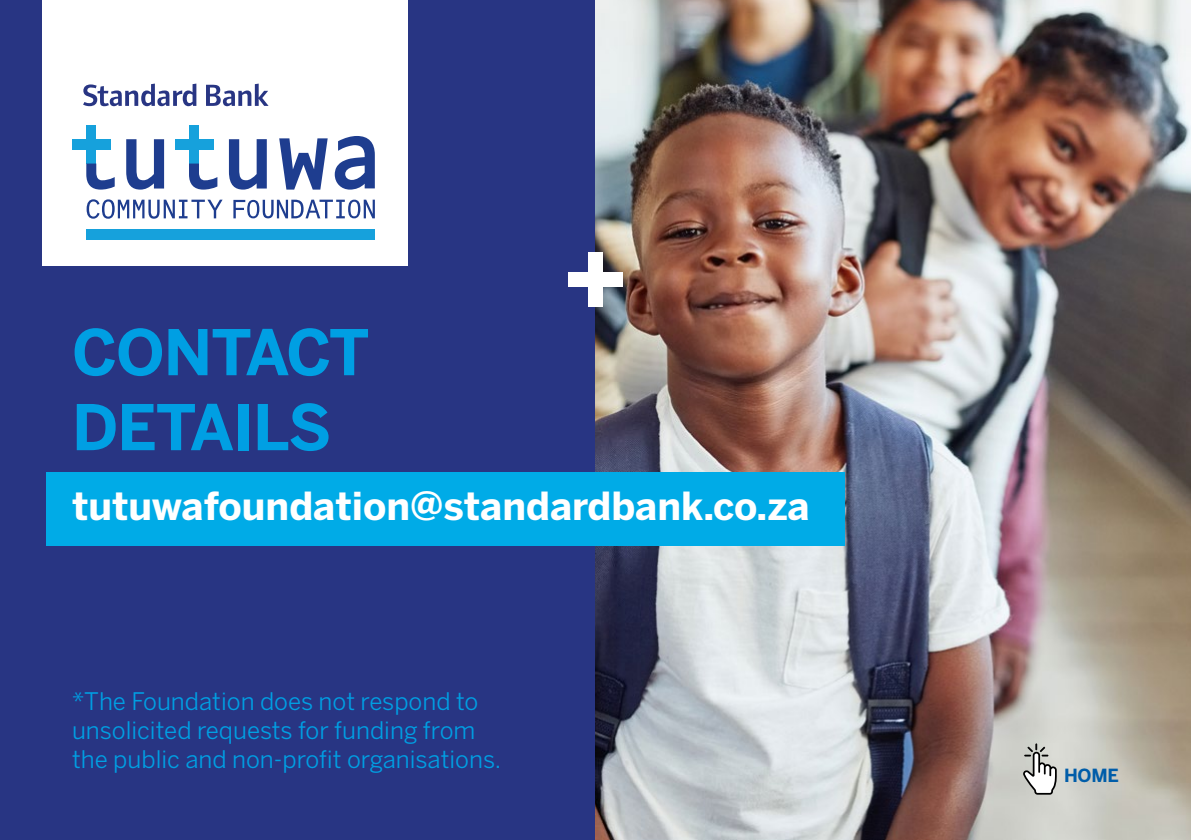
<style>
.page{position:relative;width:1191px;height:840px;background:#fff}
.page>*{position:absolute;margin:0;border:0;box-sizing:border-box;transform-origin:0 0}
.t1{font:700 62.4px/74.8px "Benton Sans";letter-spacing:-.02em;color:#009fe3}
.t2{font:700 38.4px "Benton Sans";color:#fff}
.t3{font:24px/28.8px "Benton Sans";color:#009fe3}
.t4{font:700 18px "Benton Sans";color:#005da9}
</style>
<div class="page">
<div style="left:0;top:0;width:601px;height:839px;background:#283583"></div>
<div style="left:42px;top:0;width:365px;height:265px;background:#fff"></div>
<img style="left:595px;top:0;width:596px;height:839px">
<div style="left:86px;top:229px;width:289px;height:10px;background:#16a1dc"></div>
<svg style="left:279px;top:138px;width:49px;height:51px"></svg>
<div style="left:86px;top:125px;width:10px;height:38px;background:#16a1dc"></div>
<div style="left:72px;top:139px;width:39px;height:10px;background:#16a1dc"></div>
<svg style="left:86px;top:163px;width:29px;height:26px"></svg>
<svg style="left:126px;top:139px;width:38px;height:50px"></svg>
<svg style="left:335px;top:136px;width:40px;height:53px"></svg>
<div style="left:189px;top:125px;width:10px;height:38px;background:#16a1dc"></div>
<div style="left:175px;top:139px;width:38px;height:10px;background:#16a1dc"></div>
<svg style="left:189px;top:163px;width:28px;height:26px"></svg>
<svg style="left:229px;top:139px;width:38px;height:50px"></svg>
<svg style="left:233px;top:199px;width:142px;height:19px"></svg>
<svg style="left:87px;top:199px;width:135px;height:19px"></svg>
<svg style="left:83px;top:83px;width:185px;height:23px"></svg>
<svg style="left:1023px;top:743px;width:33px;height:51px"></svg>
<div style="left:588px;top:252px;width:14px;height:54px;background:#fff"></div>
<div style="left:568px;top:272px;width:55px;height:14px;background:#fff"></div>
<div style="left:46px;top:472px;width:799px;height:74px;background:#00abe7"></div>
<h1 class="t1" style="left:72px;top:314px;width:299px">CONTACT<br>DETAILS</h1>
<h2 class="t2" style="left:72px;top:483px;width:739px">tutuwafoundation@standardbank.co.za</h2>
<p class="t3" style="left:72px;top:686px;width:431px">*The Foundation does not respond to unsolicited requests for funding from the public and non-profit organisations.</p>
<p class="t4" style="left:1064px;top:764px;width:56px">HOME</p>
</div>
